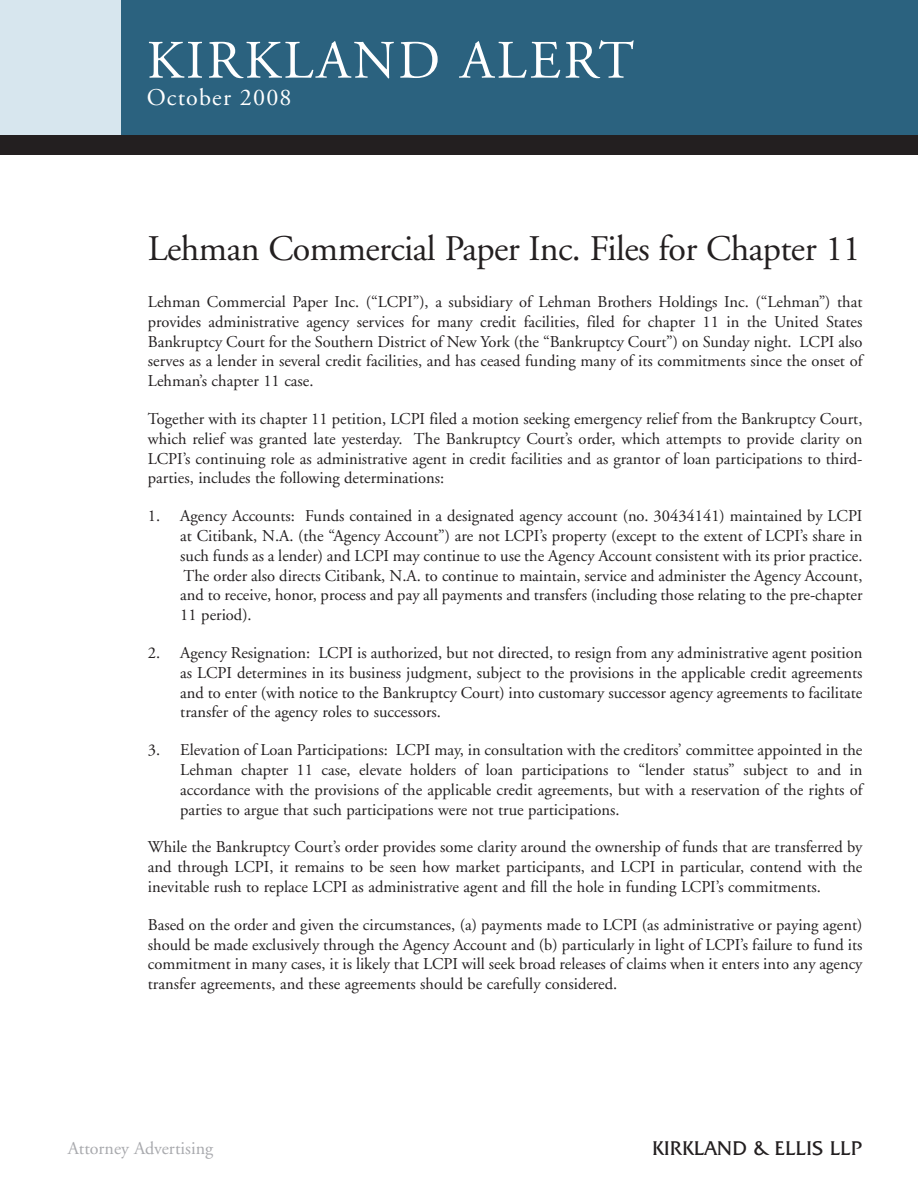
<style>
.page{position:relative;width:918px;height:1188px;background:#fff}
.page>*{position:absolute;margin:0;border:0;box-sizing:border-box;transform-origin:0 0}
.t1{font:54px "Adobe Garamond";letter-spacing:.05em;color:#fff}
.t2{font:36px "Adobe Garamond";letter-spacing:-.015em;color:#231f20}
.t3{font:24px "Adobe Garamond";letter-spacing:.05em;color:#fff}
.t4{font:20.25px "Friz Quadrata IT Cby BT";color:#231f20}
.t5{font:18px "Adobe Garamond";color:#a8a9ad}
.t6{font:16.5px/19.8px "Adobe Garamond";color:#231f20;text-align:justify}
</style>
<div class="page">
<div style="left:119px;top:0;width:799px;height:135px;background:#2b627f"></div>
<div style="left:0;top:0;width:121px;height:135px;background:#d7e6ee"></div>
<div style="left:0;top:135px;width:918px;height:20px;background:#231f20"></div>
<h1 class="t1" style="left:147px;top:39px;width:489px">KIRKLAND ALERT</h1>
<h3 class="t3" style="left:147px;top:87px;width:146px">October 2008</h3>
<h2 class="t2" style="left:148px;top:234px;width:714px">Lehman Commercial Paper Inc. Files for Chapter 11</h2>
<p class="t6" style="left:148px;top:293px;width:716px">Lehman Commercial Paper Inc. (“LCPI”), a subsidiary of Lehman Brothers Holdings Inc. (“Lehman”) that provides administrative agency services for many credit facilities, filed for chapter 11 in the United States Bankruptcy Court for the Southern District of New York (the “Bankruptcy Court”) on Sunday night. LCPI also serves as a lender in several credit facilities, and has ceased funding many of its commitments since the onset of Lehman’s chapter 11 case.</p>
<p class="t6" style="left:148px;top:410px;width:716px">Together with its chapter 11 petition, LCPI filed a motion seeking emergency relief from the Bankruptcy Court, which relief was granted late yesterday. The Bankruptcy Court’s order, which attempts to provide clarity on LCPI’s continuing role as administrative agent in credit facilities and as grantor of loan participations to third&shy;parties, includes the following determinations:</p>
<p class="t6" style="left:180px;top:507px;width:684px;text-indent:-32px">1. Agency Accounts: Funds contained in a designated agency account (no. 30434141) maintained by LCPI at Citibank, N.A. (the “Agency Account”) are not LCPI’s property (except to the extent of LCPI’s share in such funds as a lender) and LCPI may continue to use the Agency Account consistent with its prior practice.<br>The order also directs Citibank, N.A. to continue to maintain, service and administer the Agency Account, and to receive, honor, process and pay all payments and transfers (including those relating to the pre-chapter 11 period).</p>
<p class="t6" style="left:180px;top:644px;width:684px;text-indent:-32px">2. Agency Resignation: LCPI is authorized, but not directed, to resign from any administrative agent position as LCPI determines in its business judgment, subject to the provisions in the applicable credit agreements and to enter (with notice to the Bankruptcy Court) into customary successor agency agreements to facilitate transfer of the agency roles to successors.</p>
<p class="t6" style="left:180px;top:741px;width:684px;text-indent:-32px">3. Elevation of Loan Participations: LCPI may, in consultation with the creditors’ committee appointed in the Lehman chapter 11 case, elevate holders of loan participations to “lender status” subject to and in accordance with the provisions of the applicable credit agreements, but with a reservation of the rights of parties to argue that such participations were not true participations.</p>
<p class="t6" style="left:148px;top:839px;width:716px">While the Bankruptcy Court’s order provides some clarity around the ownership of funds that are transferred by and through LCPI, it remains to be seen how market participants, and LCPI in particular, contend with the inevitable rush to replace LCPI as administrative agent and fill the hole in funding LCPI’s commitments.</p>
<p class="t6" style="left:148px;top:916px;width:716px">Based on the order and given the circumstances, (a) payments made to LCPI (as administrative or paying agent) should be made exclusively through the Agency Account and (b) particularly in light of LCPI’s failure to fund its commitment in many cases, it is likely that LCPI will seek broad releases of claims when it enters into any agency transfer agreements, and these agreements should be carefully considered.</p>
<p class="t5" style="left:68px;top:1141px;width:147px">Attorney Advertising</p>
<p class="t4" style="left:652px;top:1136px;width:212px">KIRKLAND &amp; ELLIS LLP</p>
</div>
